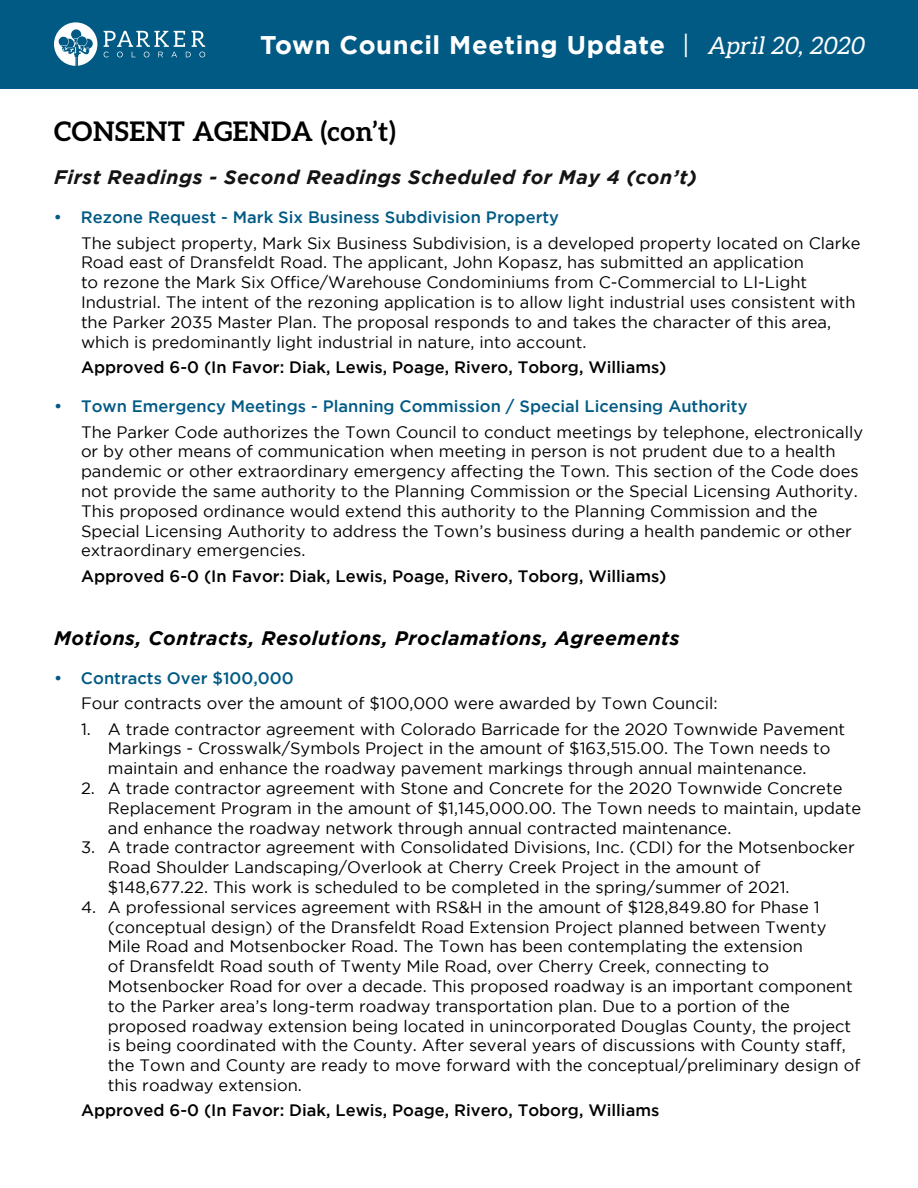
<style>
.page{position:relative;width:918px;height:1188px;background:#fff}
.page>*{position:absolute;margin:0;border:0;box-sizing:border-box;transform-origin:0 0}
.t1{font:700 27px "Aleo";letter-spacing:.025em;color:#000}
.t2{font:700 25.5px "Gotham";letter-spacing:.025em;color:#fff}
.t3{font:italic 700 19.5px "Gotham";letter-spacing:.025em;color:#000}
.t4{font:italic 700 19.5px "Gotham";letter-spacing:.025em;color:#151313}
.t5{font:16.5px/19.8px "Gotham";color:#000}
.t6{font:500 16.5px "Gotham";color:#000}
.t7{font:500 16.5px "Gotham";color:#005a84}
.s1{font-weight:400}
.s2{font-family:"Aleo";font-weight:400;font-style:italic;font-size:24px}
</style>
<div class="page">
<div style="left:0;top:0;width:918px;height:88px;background:#005a84"></div>
<svg style="left:54px;top:22px;width:43px;height:44px"></svg>
<svg style="left:104px;top:31px;width:101px;height:26px"></svg>
<h2 class="t2" style="left:260px;top:30px;width:610px">Town Council Meeting Update <span class="s1">|</span> <span class="s2">April 20, 2020</span></h2>
<h1 class="t1" style="left:54px;top:115px;width:343px">CONSENT AGENDA (con’t)</h1>
<p class="t4" style="left:54px;top:166px;width:644px">First Readings - Second Readings Scheduled for May 4 (con’t)</p>
<p class="t7" style="left:54px;top:208px;width:507px">• Rezone Request - Mark Six Business Subdivision Property</p>
<p class="t5" style="left:81px;top:233px;width:781px">The subject property, Mark Six Business Subdivision, is a developed property located on Clarke Road east of Dransfeldt Road. The applicant, John Kopasz, has submitted an application<br>to rezone the Mark Six Office/Warehouse Condominiums from C-Commercial to LI-Light Industrial. The intent of the rezoning application is to allow light industrial uses consistent with the Parker 2035 Master Plan. The proposal responds to and takes the character of this area, which is predominantly light industrial in nature, into account.</p>
<p class="t6" style="left:81px;top:358px;width:587px">Approved 6-0 (In Favor: Diak, Lewis, Poage, Rivero, Toborg, Williams)</p>
<p class="t7" style="left:54px;top:397px;width:695px">• Town Emergency Meetings - Planning Commission / Special Licensing Authority</p>
<p class="t5" style="left:81px;top:422px;width:784px">The Parker Code authorizes the Town Council to conduct meetings by telephone, electronically or by other means of communication when meeting in person is not prudent due to a health pandemic or other extraordinary emergency affecting the Town. This section of the Code does not provide the same authority to the Planning Commission or the Special Licensing Authority.<br>This proposed ordinance would extend this authority to the Planning Commission and the Special Licensing Authority to address the Town’s business during a health pandemic or other extraordinary emergencies.</p>
<p class="t6" style="left:81px;top:566px;width:587px">Approved 6-0 (In Favor: Diak, Lewis, Poage, Rivero, Toborg, Williams)</p>
<p class="t3" style="left:54px;top:626px;width:627px">Motions, Contracts, Resolutions, Proclamations, Agreements</p>
<p class="t7" style="left:54px;top:669px;width:241px">• Contracts Over $100,000</p>
<p class="t5" style="left:81px;top:693px;width:638px">Four contracts over the amount of $100,000 were awarded by Town Council:</p>
<p class="t5" style="left:108px;top:719px;width:739px;text-indent:-27px">1. A trade contractor agreement with Colorado Barricade for the 2020 Townwide Pavement<br>Markings - Crosswalk/Symbols Project in the amount of $163,515.00. The Town needs to maintain and enhance the roadway pavement markings through annual maintenance.</p>
<p class="t5" style="left:108px;top:778px;width:755px;text-indent:-27px">2. A trade contractor agreement with Stone and Concrete for the 2020 Townwide Concrete<br>Replacement Program in the amount of $1,145,000.00. The Town needs to maintain, update and enhance the roadway network through annual contracted maintenance.</p>
<p class="t5" style="left:108px;top:837px;width:748px;text-indent:-27px">3. A trade contractor agreement with Consolidated Divisions, Inc. (CDI) for the Motsenbocker<br>Road Shoulder Landscaping/Overlook at Cherry Creek Project in the amount of $148,677.22. This work is scheduled to be completed in the spring/summer of 2021.</p>
<p class="t5" style="left:108px;top:897px;width:754px;text-indent:-27px">4. A professional services agreement with RS&amp;H in the amount of $128,849.80 for Phase 1 (conceptual design) of the Dransfeldt Road Extension Project planned between Twenty Mile Road and Motsenbocker Road. The Town has been contemplating the extension<br>of Dransfeldt Road south of Twenty Mile Road, over Cherry Creek, connecting to Motsenbocker Road for over a decade. This proposed roadway is an important component to the Parker area’s long-term roadway transportation plan. Due to a portion of the proposed roadway extension being located in unincorporated Douglas County, the project is being coordinated with the County. After several years of discussions with County staff, the Town and County are ready to move forward with the conceptual/preliminary design of this roadway extension.</p>
<p class="t6" style="left:81px;top:1101px;width:580px">Approved 6-0 (In Favor: Diak, Lewis, Poage, Rivero, Toborg, Williams</p>
</div>
